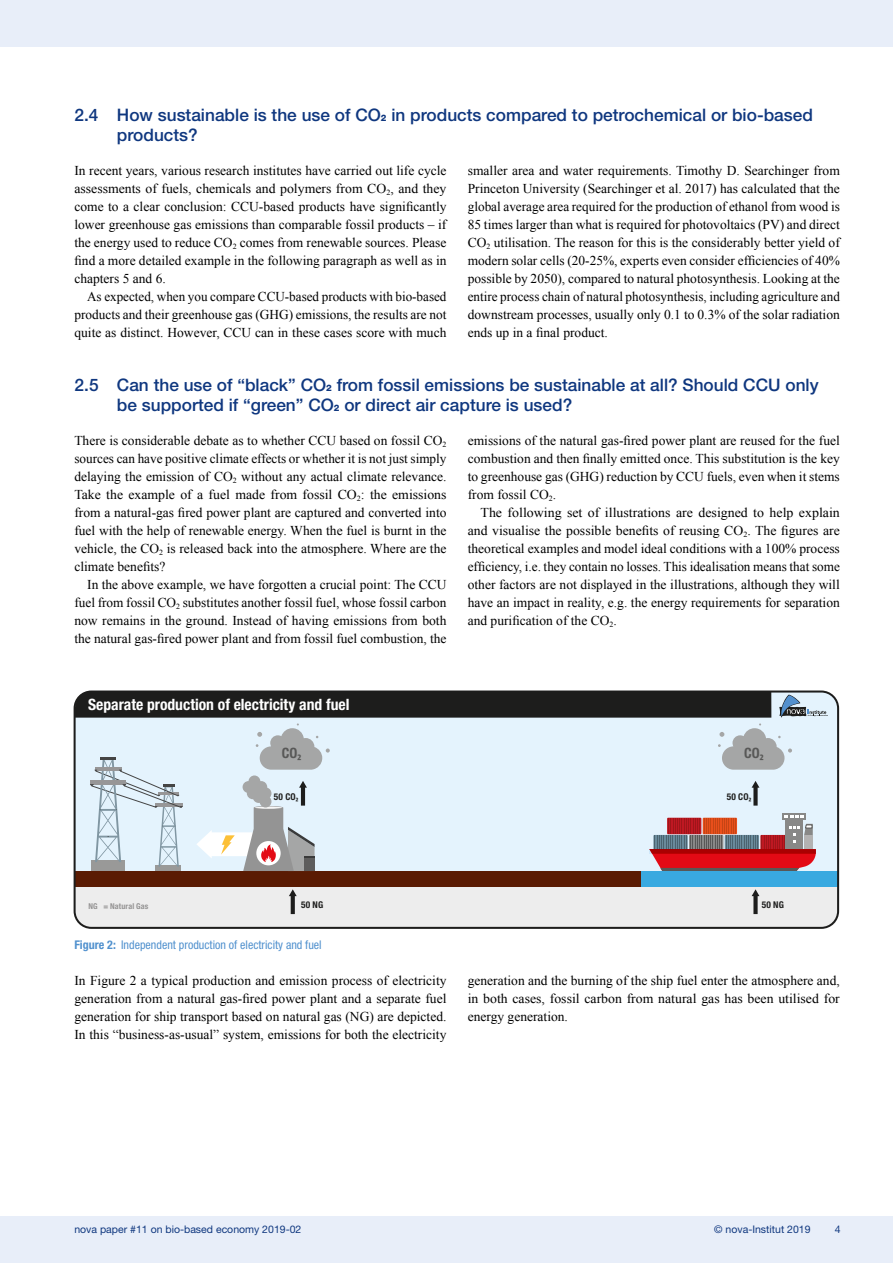
<style>
.page{position:relative;width:893px;height:1263px;background:#fff}
.page>*{position:absolute;margin:0;border:0;box-sizing:border-box;transform-origin:0 0}
.t1{font:500 17.25px/20.2px "Helvetica Neue LT Pro";color:#0f377f}
.t2{font:700 condensed 15.6px "Helvetica Neue LT Pro";color:#fff}
.t3{font:700 condensed 14.25px "Helvetica Neue LT Pro";color:#585857}
.t4{font:13.5px/18px "Times New Roman";color:#000;text-align:justify}
.t5{font:condensed 12px "Helvetica Neue LT Pro";color:#5191ce}
.t6{font:10.5px "Helvetica Neue LT Pro";color:#0f377f}
.t7{font:700 condensed 9.3px "Helvetica Neue LT Pro";letter-spacing:.02em;color:#1d1d1c}
.t8{font:700 condensed 8.1px "Helvetica Neue LT Pro";letter-spacing:.015em;color:#959494}
.s1{font-weight:800;font-size:9px}
.s2{font-family:"Myriad Pro"}
.s3{font-weight:700}
</style>
<div class="page">
<div style="left:0;top:1216px;width:893px;height:47px;background:#e8eef9"></div>
<div style="left:0;top:0;width:893px;height:47px;background:#e8eef9"></div>
<div style="left:75px;top:879px;width:763px;height:49px;background:#ededed;border-radius:13px"></div>
<svg style="left:291px;top:896px;width:4px;height:18px"></svg>
<svg style="left:289px;top:889px;width:8px;height:7px"></svg>
<div style="left:75px;top:871px;width:566px;height:16px;background:#5a1b03"></div>
<div style="left:641px;top:871px;width:197px;height:16px;background:#39a9e0"></div>
<div style="left:753px;top:895px;width:5px;height:19px;background:#1d1d1c"></div>
<svg style="left:752px;top:889px;width:7px;height:7px"></svg>
<div style="left:74px;top:690px;width:765px;height:239px;border:2px solid #1d1d1c;border-radius:17px"></div>
<svg style="left:74px;top:691px;width:754px;height:181px;background:#bec3ca"></svg>
<p class="t1" style="left:117px;top:105px;width:697px;text-indent:-43px">2.4 How sustainable is the use of CO<span class="s1">2</span> in products compared to petrochemical or bio-based products?</p>
<p class="t4" style="left:74px;top:161px;width:374px">In recent years, various research institutes have carried out life cycle assessments of fuels, chemicals and polymers from CO<sub>2</sub>, and they come to a clear conclusion: CCU-based products have significantly lower greenhouse gas emissions than comparable fossil products – if the energy used to reduce CO<sub>2</sub> comes from renewable sources. Please find a more detailed example in the following paragraph as well as in chapters 5 and 6.</p>
<p class="t4" style="left:74px;top:287px;width:374px;text-indent:13px">As expected, when you compare CCU-based products with bio-based products and their greenhouse gas (GHG) emissions, the results are not quite as distinct. However, CCU can in these cases score with much</p>
<p class="t4" style="left:468px;top:161px;width:374px">smaller area and water requirements. Timothy D. Searchinger from Princeton University (Searchinger et al. 2017) has calculated that the global average area required for the production of ethanol from wood is 85 times larger than what is required for photovoltaics (PV) and direct CO<sub>2</sub> utilisation. The reason for this is the considerably better yield of modern solar cells (20-25%, experts even consider efficiencies of 40% possible by 2050), compared to natural photosynthesis. Looking at the entire process chain of natural photosynthesis, including agriculture and downstream processes, usually only 0.1 to 0.3% of the solar radiation ends up in a final product.</p>
<p class="t1" style="left:117px;top:375px;width:703px;text-indent:-43px">2.5 Can the use of “black” CO<span class="s1">2</span> from fossil emissions be sustainable at all? Should CCU only be supported if “green” CO<span class="s1">2</span> or direct air capture is used?</p>
<p class="t4" style="left:74px;top:431px;width:374px">There is considerable debate as to whether CCU based on fossil CO<sub>2 </sub>sources can have positive climate effects or whether it is not just simply delaying the emission of CO<sub>2</sub> without any actual climate relevance.<br>Take the example of a fuel made from fossil CO<sub>2</sub>: the emissions from a natural-gas fired power plant are captured and converted into fuel with the help of renewable energy. When the fuel is burnt in the vehicle, the CO<sub>2</sub> is released back into the atmosphere. Where are the climate benefits?</p>
<p class="t4" style="left:74px;top:575px;width:374px;text-indent:13px">In the above example, we have forgotten a crucial point: The CCU fuel from fossil CO<sub>2</sub> substitutes another fossil fuel, whose fossil carbon now remains in the ground. Instead of having emissions from both the natural gas-fired power plant and from fossil fuel combustion, the</p>
<p class="t4" style="left:468px;top:431px;width:374px">emissions of the natural gas-fired power plant are reused for the fuel combustion and then finally emitted once. This substitution is the key to greenhouse gas (GHG) reduction by CCU fuels, even when it stems from fossil CO<sub>2</sub>.</p>
<p class="t4" style="left:468px;top:503px;width:374px;text-indent:13px">The following set of illustrations are designed to help explain and visualise the possible benefits of reusing CO<sub>2</sub>. The figures are theoretical examples and model ideal conditions with a 100% process efficiency, i.e. they contain no losses. This idealisation means that some other factors are not displayed in the illustrations, although they will have an impact in reality, e.g. the energy requirements for separation and purification of the CO<sub>2</sub>.</p>
<p class="t2" style="left:88px;top:695px;width:263px">Separate production of electricity and fuel</p>
<p class="t8" style="left:88px;top:901px;width:61px">NG = Natural Gas</p>
<p class="t3" style="left:282px;top:745px;width:21px">CO<span class="s2">2</span></p>
<p class="t3" style="left:744px;top:745px;width:21px">CO<span class="s2">2</span></p>
<p class="t7" style="left:274px;top:791px;width:26px">50 CO<span class="s2">2</span></p>
<p class="t7" style="left:727px;top:791px;width:26px">50 CO<span class="s2">2</span></p>
<p class="t7" style="left:301px;top:899px;width:24px">50 NG</p>
<p class="t7" style="left:762px;top:899px;width:24px">50 NG</p>
<p class="t5" style="left:74px;top:938px;width:249px"><span class="s3">Figure 2:</span> Independent production of electricity and fuel</p>
<p class="t4" style="left:74px;top:971px;width:374px">In Figure 2 a typical production and emission process of electricity generation from a natural gas-fired power plant and a separate fuel generation for ship transport based on natural gas (NG) are depicted.<br>In this “business-as-usual” system, emissions for both the electricity</p>
<p class="t4" style="left:468px;top:971px;width:374px">generation and the burning of the ship fuel enter the atmosphere and, in both cases, fossil carbon from natural gas has been utilised for energy generation.</p>
<p class="t6" style="left:74px;top:1222px;width:229px">nova paper #11 on bio-based economy 2019-02</p>
<p class="t6" style="left:714px;top:1222px;width:98px">© nova-Institut 2019</p>
<p class="t6" style="left:835px;top:1222px;width:7px">4</p>
</div>
